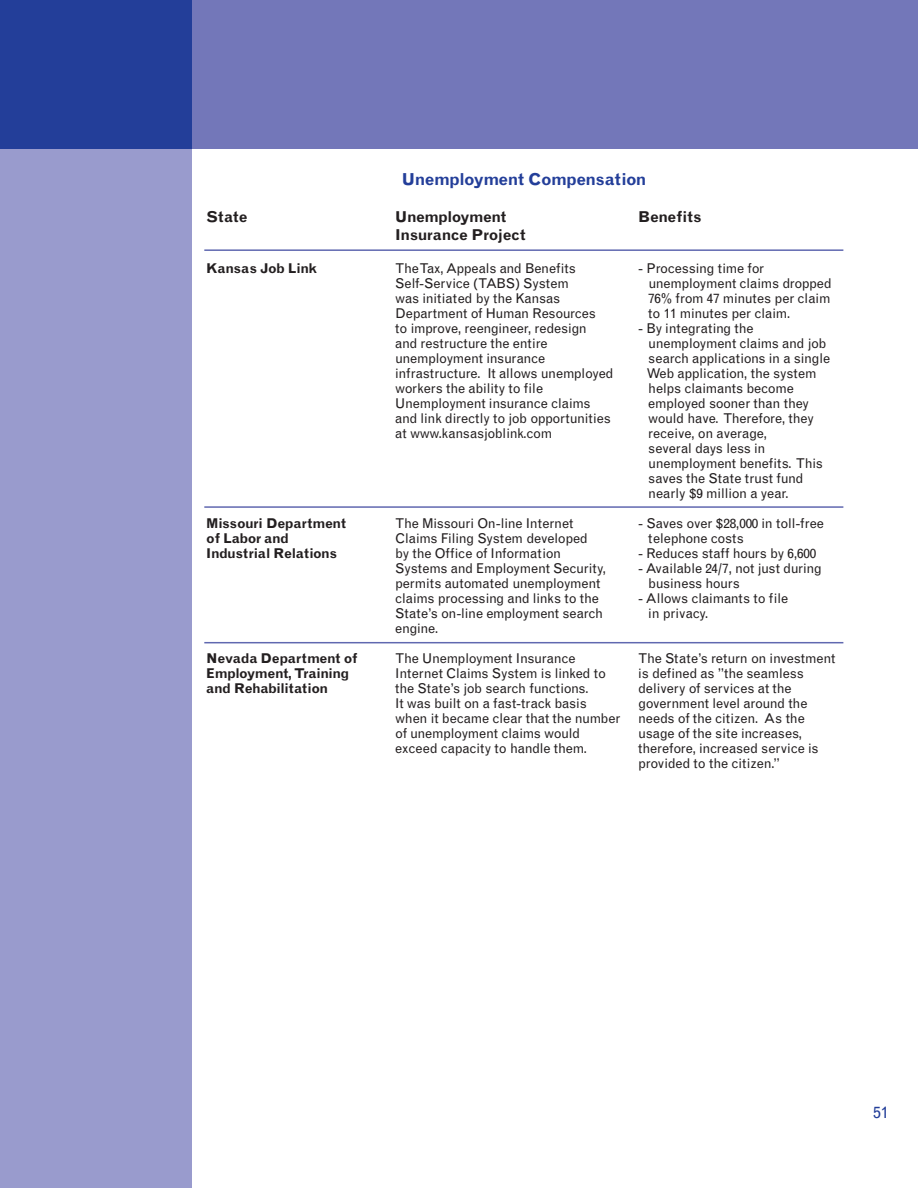
<style>
.page{position:relative;width:918px;height:1188px;background:#fff}
.page>*{position:absolute;margin:0;border:0;box-sizing:border-box;transform-origin:0 0}
.t1{font:700 16.5px "Grotesque";letter-spacing:-.035em;color:#233e99}
.t2{font:16.5px "Grotesque";color:#233e99}
.t3{font:700 15px "Grotesque";letter-spacing:-.015em;color:#231f20}
.t4{font:700 15px "Grotesque";letter-spacing:-.04em;color:#231f20}
.t5{font:13.5px/15px "Grotesque";letter-spacing:-.015em;color:#231f20}
.t6{font:700 13.5px "Grotesque";letter-spacing:-.015em;color:#231f20}
.t7{font:700 13.5px "Grotesque";letter-spacing:-.04em;color:#231f20}
</style>
<div class="page">
<div style="left:0;top:0;width:191px;height:1188px;background:#999bcd"></div>
<div style="left:191px;top:0;width:727px;height:148px;background:#7377b9"></div>
<div style="left:0;top:0;width:191px;height:148px;background:#233e99"></div>
<hr style="left:204px;top:642px;width:639px;height:1px;background:#6068b0">
<hr style="left:204px;top:506px;width:639px;height:2px;background:#6068b0">
<hr style="left:204px;top:249px;width:639px;height:2px;background:#6068b0">
<p class="t1" style="left:402px;top:173px;width:246px">Unemployment Compensation</p>
<p class="t3" style="left:206px;top:211px;width:43px">State</p>
<p class="t4" style="left:395px;top:211px;width:113px">Unemployment</p>
<p class="t3" style="left:638px;top:211px;width:65px">Benefits</p>
<p class="t3" style="left:395px;top:229px;width:132px">Insurance Project</p>
<p class="t6" style="left:206px;top:263px;width:113px">Kansas Job Link</p>
<p class="t5" style="left:395px;top:262px;width:182px">The Tax, Appeals and Benefits</p>
<p class="t5" style="left:638px;top:262px;width:128px">- Processing time for</p>
<p class="t5" style="left:395px;top:277px;width:175px">Self-Service (TABS) System</p>
<p class="t5" style="left:648px;top:277px;width:185px">unemployment claims dropped</p>
<p class="t5" style="left:395px;top:292px;width:167px">was initiated by the Kansas</p>
<p class="t5" style="left:648px;top:292px;width:184px">76% from 47 minutes per claim</p>
<p class="t5" style="left:395px;top:307px;width:202px">Department of Human Resources</p>
<p class="t5" style="left:648px;top:307px;width:144px">to 11 minutes per claim.</p>
<p class="t5" style="left:395px;top:322px;width:193px">to improve, reengineer, redesign</p>
<p class="t5" style="left:638px;top:322px;width:117px">- By integrating the</p>
<p class="t5" style="left:395px;top:337px;width:154px">and restructure the entire</p>
<p class="t5" style="left:648px;top:337px;width:180px">unemployment claims and job</p>
<p class="t5" style="left:395px;top:352px;width:152px">unemployment insurance</p>
<p class="t5" style="left:648px;top:352px;width:183px">search applications in a single</p>
<p class="t5" style="left:395px;top:367px;width:220px">infrastructure. It allows unemployed</p>
<p class="t5" style="left:646px;top:367px;width:172px">Web application, the system</p>
<p class="t5" style="left:395px;top:382px;width:149px">workers the ability to file</p>
<p class="t5" style="left:648px;top:382px;width:147px">helps claimants become</p>
<p class="t5" style="left:395px;top:397px;width:197px">Unemployment insurance claims</p>
<p class="t5" style="left:648px;top:397px;width:162px">employed sooner than they</p>
<p class="t5" style="left:395px;top:412px;width:217px">and link directly to job opportunities</p>
<p class="t5" style="left:648px;top:412px;width:167px">would have. Therefore, they</p>
<p class="t5" style="left:395px;top:427px;width:159px">at www.kansasjoblink.com</p>
<p class="t5" style="left:648px;top:427px;width:176px">receive, on average,<br>several days less in unemployment benefits. This saves the State trust fund nearly $9 million a year.</p>
<p class="t6" style="left:206px;top:518px;width:141px">Missouri Department</p>
<p class="t5" style="left:395px;top:517px;width:180px">The Missouri On-line Internet</p>
<p class="t5" style="left:638px;top:517px;width:187px">- Saves over $28,000 in toll-free</p>
<p class="t6" style="left:206px;top:533px;width:84px">of Labor and</p>
<p class="t5" style="left:395px;top:532px;width:194px">Claims Filing System developed</p>
<p class="t5" style="left:648px;top:532px;width:97px">telephone costs</p>
<p class="t6" style="left:206px;top:548px;width:132px">Industrial Relations</p>
<p class="t5" style="left:395px;top:547px;width:167px">by the Office of Information</p>
<p class="t5" style="left:638px;top:547px;width:180px">- Reduces staff hours by 6,600</p>
<p class="t5" style="left:395px;top:562px;width:212px">Systems and Employment Security,</p>
<p class="t5" style="left:638px;top:562px;width:185px">- Available 24/7, not just during</p>
<p class="t5" style="left:395px;top:577px;width:207px">permits automated unemployment</p>
<p class="t5" style="left:648px;top:577px;width:93px">business hours</p>
<p class="t5" style="left:395px;top:592px;width:205px">claims processing and links to the</p>
<p class="t5" style="left:638px;top:592px;width:152px">- Allows claimants to file</p>
<p class="t5" style="left:395px;top:607px;width:209px">State’s on-line employment search</p>
<p class="t5" style="left:648px;top:607px;width:62px">in privacy.</p>
<p class="t5" style="left:395px;top:622px;width:45px">engine.</p>
<p class="t6" style="left:206px;top:653px;width:153px">Nevada Department of</p>
<p class="t5" style="left:395px;top:652px;width:182px">The Unemployment Insurance</p>
<p class="t5" style="left:638px;top:652px;width:199px">The State’s return on investment</p>
<p class="t7" style="left:206px;top:668px;width:145px">Employment, Training</p>
<p class="t5" style="left:395px;top:667px;width:212px">Internet Claims System is linked to</p>
<p class="t5" style="left:638px;top:667px;width:167px">is defined as ”the seamless</p>
<p class="t6" style="left:206px;top:683px;width:123px">and Rehabilitation</p>
<p class="t5" style="left:395px;top:682px;width:195px">the State’s job search functions.</p>
<p class="t5" style="left:638px;top:682px;width:155px">delivery of services at the</p>
<p class="t5" style="left:395px;top:697px;width:193px">It was built on a fast-track basis</p>
<p class="t5" style="left:638px;top:697px;width:171px">government level around the</p>
<p class="t5" style="left:395px;top:712px;width:227px">when it became clear that the number</p>
<p class="t5" style="left:638px;top:712px;width:168px">needs of the citizen. As the</p>
<p class="t5" style="left:395px;top:727px;width:186px">of unemployment claims would</p>
<p class="t5" style="left:638px;top:727px;width:166px">usage of the site increases,</p>
<p class="t5" style="left:395px;top:742px;width:194px">exceed capacity to handle them.</p>
<p class="t5" style="left:638px;top:742px;width:182px">therefore, increased service is provided to the citizen.”</p>
<p class="t2" style="left:873px;top:1106px;width:17px">51</p>
</div>
